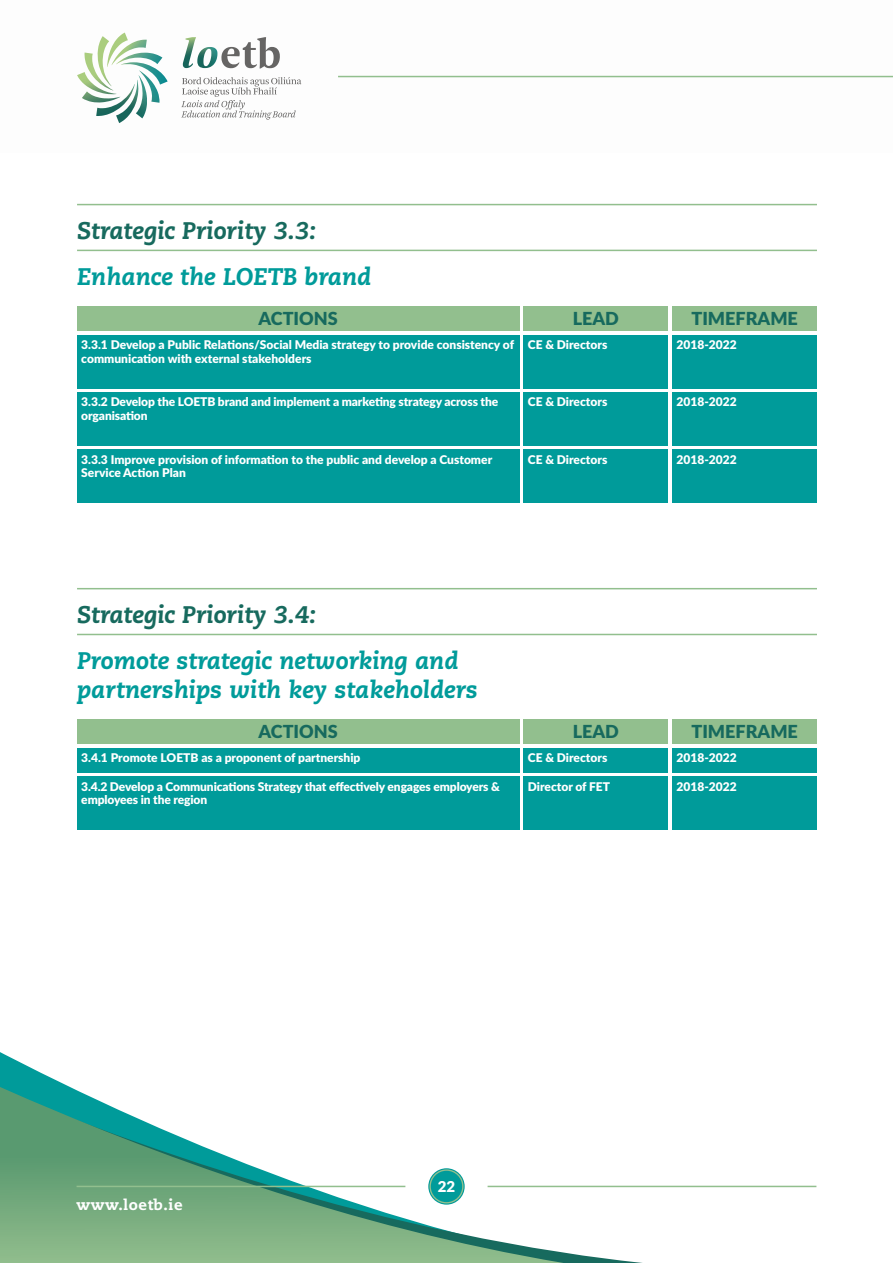
<style>
.page{position:relative;width:893px;height:1263px;background:#fff}
.page>*{position:absolute;margin:0;border:0;box-sizing:border-box;transform-origin:0 0}
.t1{font:italic 800 24px/28.8px "Caecilia LT Std";color:#009b9a}
.t2{font:italic 800 24px "Caecilia LT Std";color:#176a5e}
.t3{font:900 18px "Lato";color:#176a5e}
.t4{font:900 15px "Lato";color:#fff}
.t5{font:800 14.85px "Caecilia LT Std";letter-spacing:.04em;color:#fff}
.t6{font:900 12px/13.5px "Lato";color:#fff}
</style>
<div class="page">
<hr style="left:338px;top:76px;width:555px;height:1px;background:#92bf8e">
<svg style="left:183px;top:37px;width:97px;height:31px"></svg>
<svg style="left:181px;top:77px;width:120px;height:43px"></svg>
<svg style="left:77px;top:33px;width:91px;height:90px"></svg>
<hr style="left:77px;top:204px;width:740px;height:1px;background:#92bf8e">
<hr style="left:77px;top:250px;width:740px;height:1px;background:#92bf8e">
<div style="left:77px;top:306px;width:442px;height:25px;background:#92bf8e"></div>
<div style="left:524px;top:306px;width:144px;height:25px;background:#92bf8e"></div>
<div style="left:672px;top:306px;width:145px;height:25px;background:#92bf8e"></div>
<div style="left:77px;top:335px;width:442px;height:53px;background:#009b9a"></div>
<div style="left:524px;top:335px;width:144px;height:53px;background:#009b9a"></div>
<div style="left:672px;top:335px;width:145px;height:53px;background:#009b9a"></div>
<div style="left:524px;top:392px;width:144px;height:53px;background:#009b9a"></div>
<div style="left:672px;top:392px;width:145px;height:53px;background:#009b9a"></div>
<div style="left:77px;top:392px;width:442px;height:53px;background:#009b9a"></div>
<div style="left:524px;top:450px;width:144px;height:53px;background:#009b9a"></div>
<div style="left:672px;top:450px;width:145px;height:53px;background:#009b9a"></div>
<div style="left:77px;top:450px;width:442px;height:53px;background:#009b9a"></div>
<hr style="left:77px;top:588px;width:740px;height:1px;background:#92bf8e">
<hr style="left:77px;top:634px;width:740px;height:1px;background:#92bf8e">
<div style="left:77px;top:719px;width:442px;height:25px;background:#92bf8e"></div>
<div style="left:524px;top:719px;width:144px;height:25px;background:#92bf8e"></div>
<div style="left:672px;top:719px;width:145px;height:25px;background:#92bf8e"></div>
<div style="left:77px;top:748px;width:442px;height:24px;background:#009b9a"></div>
<div style="left:524px;top:748px;width:144px;height:24px;background:#009b9a"></div>
<div style="left:672px;top:748px;width:145px;height:24px;background:#009b9a"></div>
<div style="left:524px;top:777px;width:144px;height:53px;background:#009b9a"></div>
<div style="left:672px;top:777px;width:145px;height:53px;background:#009b9a"></div>
<div style="left:77px;top:777px;width:442px;height:53px;background:#009b9a"></div>
<svg style="left:0;top:1052px;width:817px;height:211px"></svg>
<svg style="left:0;top:1087px;width:564px;height:176px"></svg>
<svg style="left:428px;top:1168px;width:37px;height:36px"></svg>
<div style="left:429px;top:1169px;width:34px;height:34px;border:1px solid #92bf8e;border-radius:50%"></div>
<hr style="left:77px;top:1186px;width:328px;height:1px;background:#92bf8e">
<hr style="left:488px;top:1186px;width:328px;height:1px;background:#92bf8e">
<h1 class="t2" style="left:77px;top:217px;width:241px">Strategic Priority 3.3:</h1>
<h1 class="t1" style="left:77px;top:263px;width:296px">Enhance the LOETB brand</h1>
<h2 class="t3" style="left:258px;top:305px;width:37px">ACTION</h2>
<h2 class="t3" style="left:328px;top:305px;width:11px">S</h2>
<h2 class="t3" style="left:573px;top:305px;width:48px">LEAD</h2>
<h2 class="t3" style="left:691px;top:305px;width:13px">TIMEFRAME</h2>
<p class="t6" style="left:81px;top:337px;width:434px">3.3.1 Develop a Public Relations/Social Media strategy to provide consistency of communication with external stakeholders</p>
<p class="t6" style="left:528px;top:337px;width:81px">CE &amp; Directors</p>
<p class="t6" style="left:677px;top:337px;width:62px">2018-2022</p>
<p class="t6" style="left:81px;top:395px;width:418px">3.3.2 Develop the LOETB brand and implement a marketing strategy across the</p>
<p class="t6" style="left:528px;top:395px;width:81px">CE &amp; Directors</p>
<p class="t6" style="left:677px;top:395px;width:62px">2018-2022</p>
<p class="t6" style="left:81px;top:408px;width:68px">organisation</p>
<p class="t6" style="left:81px;top:452px;width:412px">3.3.3 Improve provision of information to the public and develop a Customer</p>
<p class="t6" style="left:528px;top:452px;width:81px">CE &amp; Directors</p>
<p class="t6" style="left:677px;top:452px;width:62px">2018-2022</p>
<p class="t6" style="left:81px;top:465px;width:106px">Service Action Plan</p>
<h1 class="t2" style="left:77px;top:601px;width:241px">Strategic Priority 3.4:</h1>
<h1 class="t1" style="left:77px;top:647px;width:402px">Promote strategic networking and partnerships with key stakeholders</h1>
<h2 class="t3" style="left:258px;top:718px;width:37px">ACTION</h2>
<h2 class="t3" style="left:328px;top:718px;width:11px">S</h2>
<h2 class="t3" style="left:573px;top:718px;width:48px">LEAD</h2>
<h2 class="t3" style="left:691px;top:718px;width:13px">TIMEFRAME</h2>
<p class="t6" style="left:81px;top:750px;width:281px">3.4.1 Promote LOETB as a proponent of partnership</p>
<p class="t6" style="left:528px;top:750px;width:81px">CE &amp; Directors</p>
<p class="t6" style="left:677px;top:750px;width:62px">2018-2022</p>
<p class="t6" style="left:81px;top:779px;width:420px">3.4.2 Develop a Communications Strategy that effectively engages employers &amp;</p>
<p class="t6" style="left:528px;top:779px;width:84px">Director of FET</p>
<p class="t6" style="left:677px;top:779px;width:62px">2018-2022</p>
<p class="t6" style="left:81px;top:792px;width:127px">employees in the region</p>
<p class="t5" style="left:77px;top:1196px;width:108px">www.loetb.ie</p>
<p class="t4" style="left:438px;top:1175px;width:19px">22</p>
</div>
